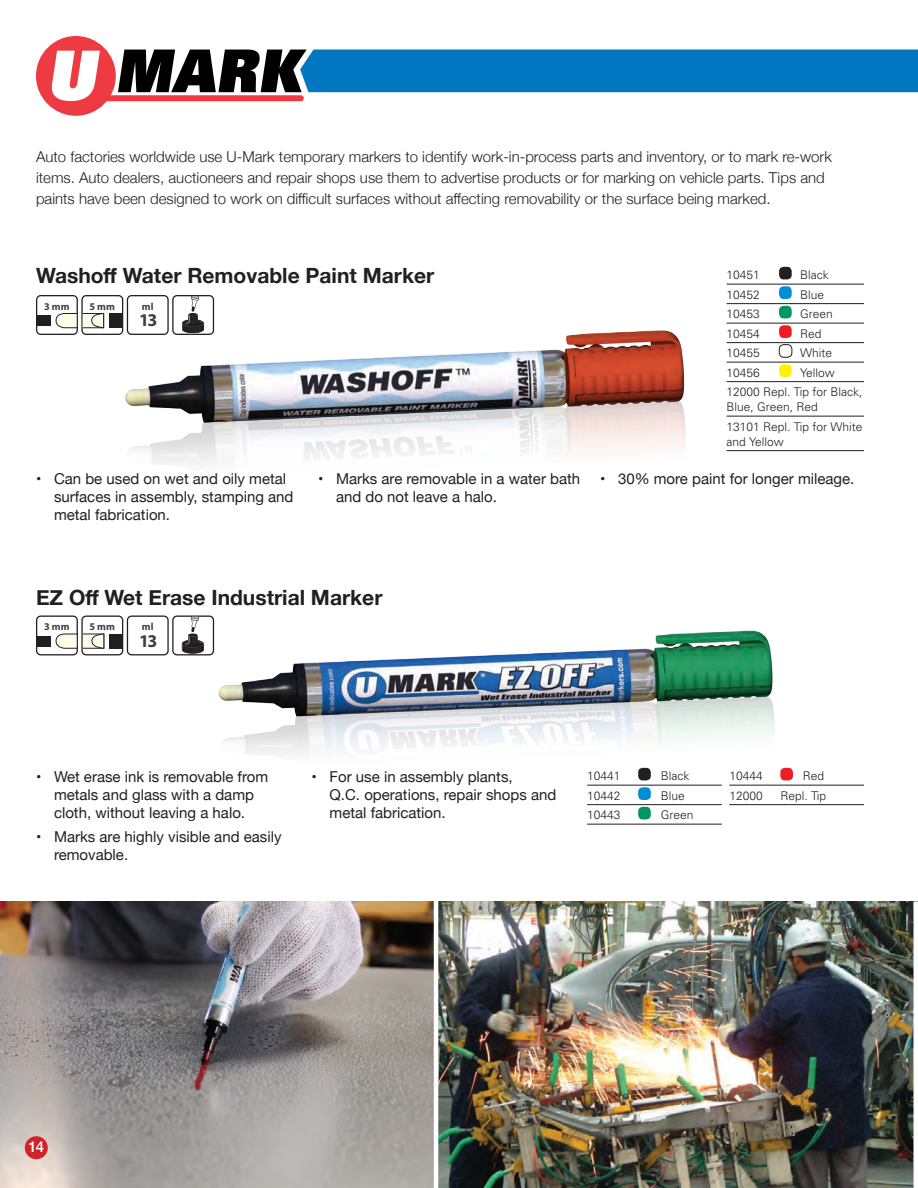
<style>
.page{position:relative;width:918px;height:1188px;background:#fff}
.page>*{position:absolute;margin:0;border:0;box-sizing:border-box;transform-origin:0 0}
.product_title{font:700 21px "Helvetica Neue";color:#231f20}
.t1{font:700 18px "Myriad Pro";color:#3e3e3f}
.product_bullet_point{font:15px/18px "Helvetica Neue";color:#231f20}
.Cat-a-gories{font:300 15px/21px "Helvetica Neue";color:#231f20}
.page_numbers_in_dots{font:500 15px "Helvetica Neue";color:#fff}
.color_charts{font:300 12px/15px "Univers";color:#231f20}
.t2{font:700 10.35px "Myriad Pro";color:#3e3e3f}
</style>
<div class="page">
<img style="left:0;top:902px;width:914px;height:286px">
<hr style="left:434px;top:889px;width:4px;height:299px;background:#fff">
<hr style="left:727px;top:284px;width:137px;height:1px;background:#231f20">
<hr style="left:727px;top:303px;width:137px;height:1px;background:#231f20">
<hr style="left:727px;top:323px;width:137px;height:1px;background:#231f20">
<hr style="left:727px;top:342px;width:137px;height:1px;background:#231f20">
<hr style="left:727px;top:362px;width:137px;height:1px;background:#231f20">
<hr style="left:727px;top:381px;width:137px;height:1px;background:#231f20">
<hr style="left:727px;top:416px;width:137px;height:1px;background:#231f20">
<hr style="left:727px;top:450px;width:137px;height:1px;background:#231f20">
<div style="left:779px;top:267px;width:13px;height:12px;background:#231f20;border-radius:4px"></div>
<div style="left:779px;top:286px;width:13px;height:13px;background:#008ed4;border-radius:4px"></div>
<div style="left:779px;top:306px;width:13px;height:12px;background:#009565;border-radius:4px"></div>
<div style="left:779px;top:325px;width:13px;height:13px;background:#ee1d23;border-radius:4px"></div>
<div style="left:779px;top:344px;width:13px;height:13px;border:1px solid #231f20;border-radius:4px"></div>
<div style="left:779px;top:364px;width:13px;height:13px;background:#fff101;border-radius:4px"></div>
<hr style="left:587px;top:804px;width:135px;height:1px;background:#231f20">
<hr style="left:587px;top:824px;width:135px;height:1px;background:#231f20">
<div style="left:638px;top:787px;width:13px;height:13px;background:#008ed4;border-radius:4px"></div>
<div style="left:638px;top:807px;width:13px;height:12px;background:#009565;border-radius:4px"></div>
<hr style="left:729px;top:785px;width:135px;height:1px;background:#231f20">
<hr style="left:729px;top:804px;width:135px;height:1px;background:#231f20">
<div style="left:780px;top:768px;width:13px;height:12px;background:#ee1d23;border-radius:4px"></div>
<img style="left:121px;top:316px;width:565px;height:149px">
<img style="left:203px;top:615px;width:585px;height:179px">
<div style="left:36px;top:295px;width:42px;height:40px;border:1px solid #231f20;border-radius:4px"></div>
<div style="left:81px;top:295px;width:42px;height:40px;border:1px solid #231f20;border-radius:4px"></div>
<div style="left:37px;top:315px;width:14px;height:11px;background:#231f20"></div>
<svg style="left:55px;top:313px;width:23px;height:15px"></svg>
<div style="left:127px;top:296px;width:41px;height:38px;background:#fff;border-radius:4px"></div>
<div style="left:127px;top:295px;width:42px;height:40px;border:1px solid #231f20;border-radius:4px"></div>
<div style="left:173px;top:296px;width:40px;height:38px;background:#fff;border-radius:4px"></div>
<div style="left:172px;top:295px;width:42px;height:40px;border:1px solid #231f20;border-radius:4px"></div>
<svg style="left:182px;top:296px;width:22px;height:37px"></svg>
<div style="left:109px;top:313px;width:13px;height:15px;background:#231f20"></div>
<div style="left:82px;top:313px;width:22px;height:15px;background:#fffde9;border:1px solid #231f20"></div>
<svg style="left:91px;top:313px;width:13px;height:15px"></svg>
<div style="left:36px;top:616px;width:42px;height:39px;border:1px solid #231f20;border-radius:4px"></div>
<div style="left:81px;top:616px;width:42px;height:39px;border:1px solid #231f20;border-radius:4px"></div>
<div style="left:37px;top:636px;width:14px;height:11px;background:#231f20"></div>
<svg style="left:55px;top:633px;width:23px;height:16px"></svg>
<div style="left:127px;top:616px;width:42px;height:39px;border:1px solid #231f20;border-radius:4px"></div>
<div style="left:173px;top:616px;width:40px;height:39px;background:#fff;border-radius:4px"></div>
<div style="left:172px;top:616px;width:42px;height:39px;border:1px solid #231f20;border-radius:4px"></div>
<svg style="left:182px;top:617px;width:22px;height:37px"></svg>
<div style="left:109px;top:634px;width:13px;height:14px;background:#231f20"></div>
<div style="left:83px;top:634px;width:21px;height:15px;background:#fffde9;border:1px solid #231f20"></div>
<svg style="left:92px;top:634px;width:12px;height:14px"></svg>
<div style="left:93px;top:95px;width:211px;height:6px;background:#ee3a41;border-radius:3px"></div>
<div style="left:36px;top:36px;width:80px;height:80px;background:#ee3a41;border-radius:50%"></div>
<svg style="left:52px;top:51px;width:48px;height:50px"></svg>
<svg style="left:118px;top:49px;width:800px;height:43px;background:#156fa6"></svg>
<div style="left:25px;top:1136px;width:23px;height:23px;background:#d1232a;border-radius:50%"></div>
<p class="Cat-a-gories" style="left:36px;top:146px;width:797px">Auto factories worldwide use U-Mark temporary markers to identify work-in-process parts and inventory, or to mark re-work items. Auto dealers, auctioneers and repair shops use them to advertise products or for marking on vehicle parts. Tips and paints have been designed to work on difficult surfaces without affecting removability or the surface being marked.</p>
<p class="product_title" style="left:36px;top:259px;width:400px">Washoff Water Removable Paint Marker</p>
<p class="t2" style="left:44px;top:299px;width:27px">3 mm</p>
<p class="t2" style="left:89px;top:299px;width:27px">5 mm</p>
<p class="t2" style="left:142px;top:299px;width:13px">ml</p>
<p class="t1" style="left:139px;top:308px;width:20px">13</p>
<p class="color_charts" style="left:727px;top:268px;width:35px">10451</p>
<p class="color_charts" style="left:800px;top:268px;width:30px">Black</p>
<p class="color_charts" style="left:727px;top:287px;width:35px">10452</p>
<p class="color_charts" style="left:800px;top:287px;width:26px">Blue</p>
<p class="color_charts" style="left:727px;top:307px;width:35px">10453</p>
<p class="color_charts" style="left:800px;top:307px;width:34px">Green</p>
<p class="color_charts" style="left:727px;top:326px;width:35px">10454</p>
<p class="color_charts" style="left:800px;top:326px;width:23px">Red</p>
<p class="color_charts" style="left:727px;top:346px;width:35px">10455</p>
<p class="color_charts" style="left:800px;top:346px;width:34px">White</p>
<p class="color_charts" style="left:727px;top:365px;width:35px">10456</p>
<p class="color_charts" style="left:800px;top:365px;width:36px">Yellow</p>
<p class="color_charts" style="left:727px;top:385px;width:137px">12000 Repl. Tip for Black,<br>Blue, Green, Red</p>
<p class="color_charts" style="left:727px;top:419px;width:137px">13101 Repl. Tip for White and Yellow</p>
<p class="product_bullet_point" style="left:54px;top:470px;width:241px;text-indent:-18px">• Can be used on wet and oily metal surfaces in assembly, stamping and metal fabrication.</p>
<p class="product_bullet_point" style="left:336px;top:470px;width:246px;text-indent:-18px">• Marks are removable in a water bath and do not leave a halo.</p>
<p class="product_bullet_point" style="left:600px;top:470px;width:256px">• 30% more paint for longer mileage.</p>
<p class="product_title" style="left:36px;top:581px;width:348px">EZ Off Wet Erase Industrial Marker</p>
<p class="t2" style="left:44px;top:620px;width:27px">3 mm</p>
<p class="t2" style="left:89px;top:620px;width:27px">5 mm</p>
<p class="t2" style="left:142px;top:620px;width:13px">ml</p>
<p class="t1" style="left:139px;top:629px;width:20px">13</p>
<p class="product_bullet_point" style="left:36px;top:769px;width:234px;text-align:center">• Wet erase ink is removable from metals and glass with a damp cloth, without leaving a halo.</p>
<p class="product_bullet_point" style="left:54px;top:829px;width:229px;text-indent:-18px">• Marks are highly visible and easily removable.</p>
<p class="product_bullet_point" style="left:330px;top:769px;width:228px;text-indent:-18px">• For use in assembly plants,<br>Q.C. operations, repair shops and metal fabrication.</p>
<p class="color_charts" style="left:587px;top:769px;width:35px">10441</p>
<p class="color_charts" style="left:661px;top:769px;width:30px">Black</p>
<p class="color_charts" style="left:587px;top:788px;width:35px">10442</p>
<p class="color_charts" style="left:661px;top:788px;width:26px">Blue</p>
<p class="color_charts" style="left:587px;top:808px;width:35px">10443</p>
<p class="color_charts" style="left:661px;top:808px;width:34px">Green</p>
<p class="color_charts" style="left:729px;top:769px;width:35px">10444</p>
<p class="color_charts" style="left:803px;top:769px;width:23px">Red</p>
<p class="color_charts" style="left:729px;top:788px;width:35px">12000</p>
<p class="color_charts" style="left:780px;top:788px;width:47px">Repl. Tip</p>
<p class="page_numbers_in_dots" style="left:28px;top:1135px;width:17px">14</p>
</div>
